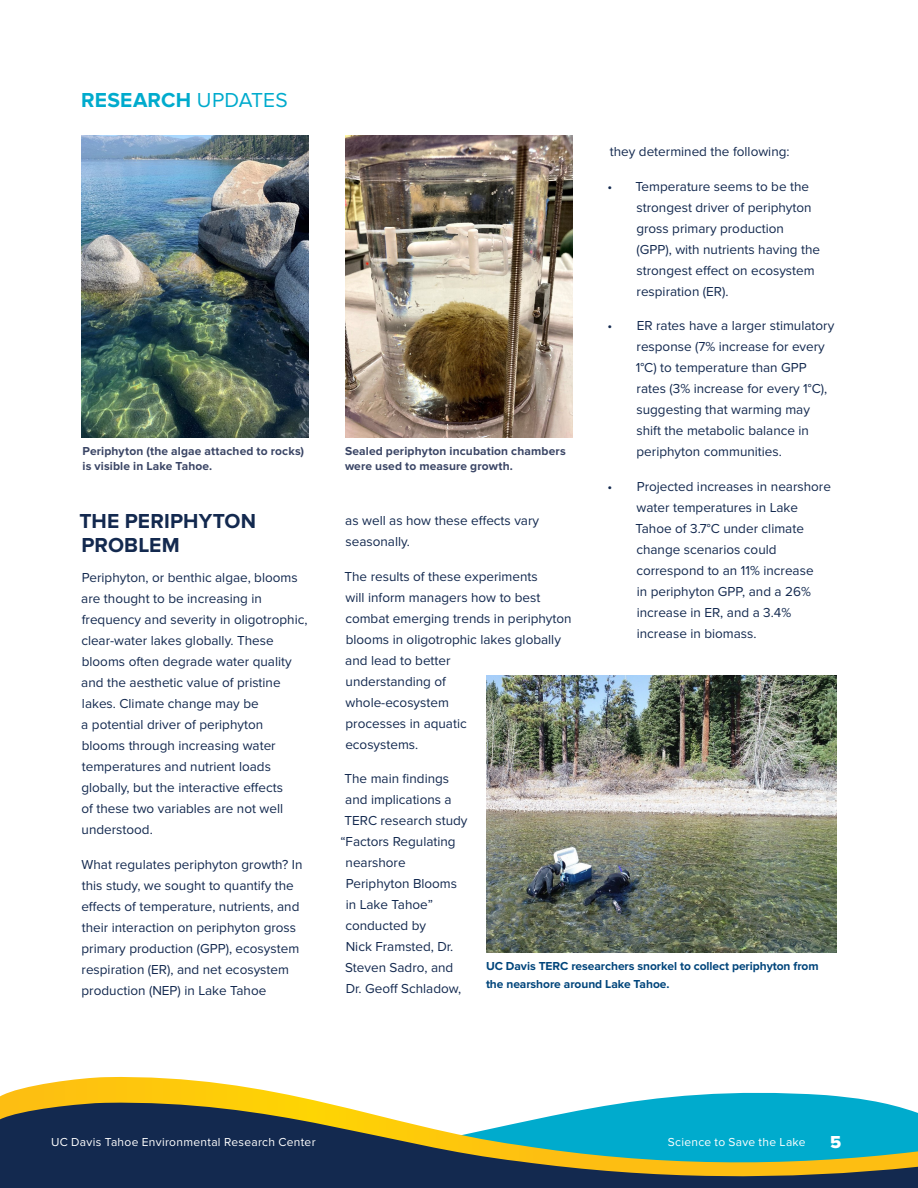
<style>
.page{position:relative;width:918px;height:1188px;background:#fff}
.page>*{position:absolute;margin:0;border:0;box-sizing:border-box;transform-origin:0 0}
.Headline{font:700 21px/24px "Proxima Nova";letter-spacing:.01em;color:#13294f}
.Headline2{font:700 21px "Proxima Nova";letter-spacing:.015em;color:#00abcd}
.t1{font:18px "Proxima Nova Extrabld";color:#fff}
.Text_for_newsletter{font:13.5px/21px "Proxima Nova";color:#13294f}
.t2{font:700 12px/15px "Proxima Nova";letter-spacing:.01em;color:#3a4565}
.Text_for_newsletter-2{font:700 12px/18px "Proxima Nova";letter-spacing:-.005em;color:#00457b}
.t3{font:12px "Proxima Nova";letter-spacing:.025em;color:#fff}
.s1{font-weight:400}
</style>
<div class="page">
<svg style="left:0;top:1076px;width:866px;height:24px"></svg>
<svg style="left:0;top:1100px;width:918px;height:88px;background:#437473"></svg>
<img style="left:486px;top:675px;width:351px;height:278px">
<img style="left:345px;top:135px;width:228px;height:302px">
<img style="left:81px;top:135px;width:228px;height:302px">
<p class="Headline2" style="left:81px;top:88px;width:208px">RESEARCH <span class="s1">UPDATES</span></p>
<p class="t2" style="left:82px;top:444px;width:223px">Periphyton (the algae attached to rocks) is visible in Lake Tahoe.</p>
<p class="Headline" style="left:79px;top:510px;width:178px">THE PERIPHYTON<br>PROBLEM</p>
<p class="Text_for_newsletter" style="left:81px;top:568px;width:228px">Periphyton, or benthic algae, blooms are thought to be increasing in frequency and severity in oligotrophic, clear-water lakes globally. These blooms often degrade water quality and the aesthetic value of pristine lakes. Climate change may be<br>a potential driver of periphyton blooms through increasing water temperatures and nutrient loads globally, but the interactive effects<br>of these two variables are not well understood.</p>
<p class="Text_for_newsletter" style="left:81px;top:854px;width:223px">What regulates periphyton growth? In this study, we sought to quantify the effects of temperature, nutrients, and their interaction on periphyton gross primary production (GPP), ecosystem respiration (ER), and net ecosystem production (NEP) in Lake Tahoe</p>
<p class="Text_for_newsletter" style="left:610px;top:141px;width:181px">they determined the following:</p>
<p class="Text_for_newsletter" style="left:636px;top:176px;width:185px;text-indent:-29px">• Temperature seems to be the strongest driver of periphyton gross primary production (GPP), with nutrients having the strongest effect on ecosystem respiration (ER).</p>
<p class="Text_for_newsletter" style="left:636px;top:315px;width:200px;text-indent:-28px">• ER rates have a larger stimulatory response (7% increase for every<br>1°C) to temperature than GPP rates (3% increase for every 1°C), suggesting that warming may shift the metabolic balance in periphyton communities.</p>
<p class="Text_for_newsletter" style="left:635px;top:476px;width:197px;text-indent:-28px">• Projected increases in nearshore water temperatures in Lake<br>Tahoe of 3.7°C under climate change scenarios could correspond to an 11% increase<br>in periphyton GPP, and a 26% increase in ER, and a 3.4% increase in biomass.</p>
<p class="t2" style="left:345px;top:444px;width:222px">Sealed periphyton incubation chambers were used to measure growth.</p>
<p class="Text_for_newsletter" style="left:345px;top:511px;width:195px">as well as how these effects vary seasonally.</p>
<p class="Text_for_newsletter" style="left:344px;top:566px;width:229px">The results of these experiments<br>will inform managers how to best combat emerging trends in periphyton blooms in oligotrophic lakes globally and lead to better<br>understanding of<br>whole-ecosystem<br>processes in aquatic<br>ecosystems.</p>
<p class="Text_for_newsletter" style="left:344px;top:769px;width:106px">The main findings</p>
<p class="Text_for_newsletter" style="left:345px;top:790px;width:108px">and implications a</p>
<p class="Text_for_newsletter" style="left:344px;top:811px;width:125px">TERC research study</p>
<p class="Text_for_newsletter" style="left:340px;top:832px;width:117px">“Factors Regulating</p>
<p class="Text_for_newsletter" style="left:346px;top:853px;width:62px">nearshore</p>
<p class="Text_for_newsletter" style="left:346px;top:874px;width:113px">Periphyton Blooms</p>
<p class="Text_for_newsletter" style="left:346px;top:895px;width:89px">in Lake Tahoe”</p>
<p class="Text_for_newsletter" style="left:345px;top:916px;width:82px">conducted by</p>
<p class="Text_for_newsletter" style="left:346px;top:937px;width:109px">Nick Framsted, Dr.</p>
<p class="Text_for_newsletter" style="left:345px;top:958px;width:110px">Steven Sadro, and</p>
<p class="Text_for_newsletter" style="left:346px;top:979px;width:117px">Dr. Geoff Schladow,</p>
<p class="Text_for_newsletter-2" style="left:486px;top:958px;width:334px">UC Davis TERC researchers snorkel to collect periphyton from the nearshore around Lake Tahoe.</p>
<p class="t3" style="left:51px;top:1135px;width:266px">UC Davis Tahoe Environmental Research Center</p>
<p class="t3" style="left:668px;top:1135px;width:139px">Science to Save the Lake</p>
<h2 class="t1" style="left:830px;top:1131px;width:13px">5</h2>
</div>
